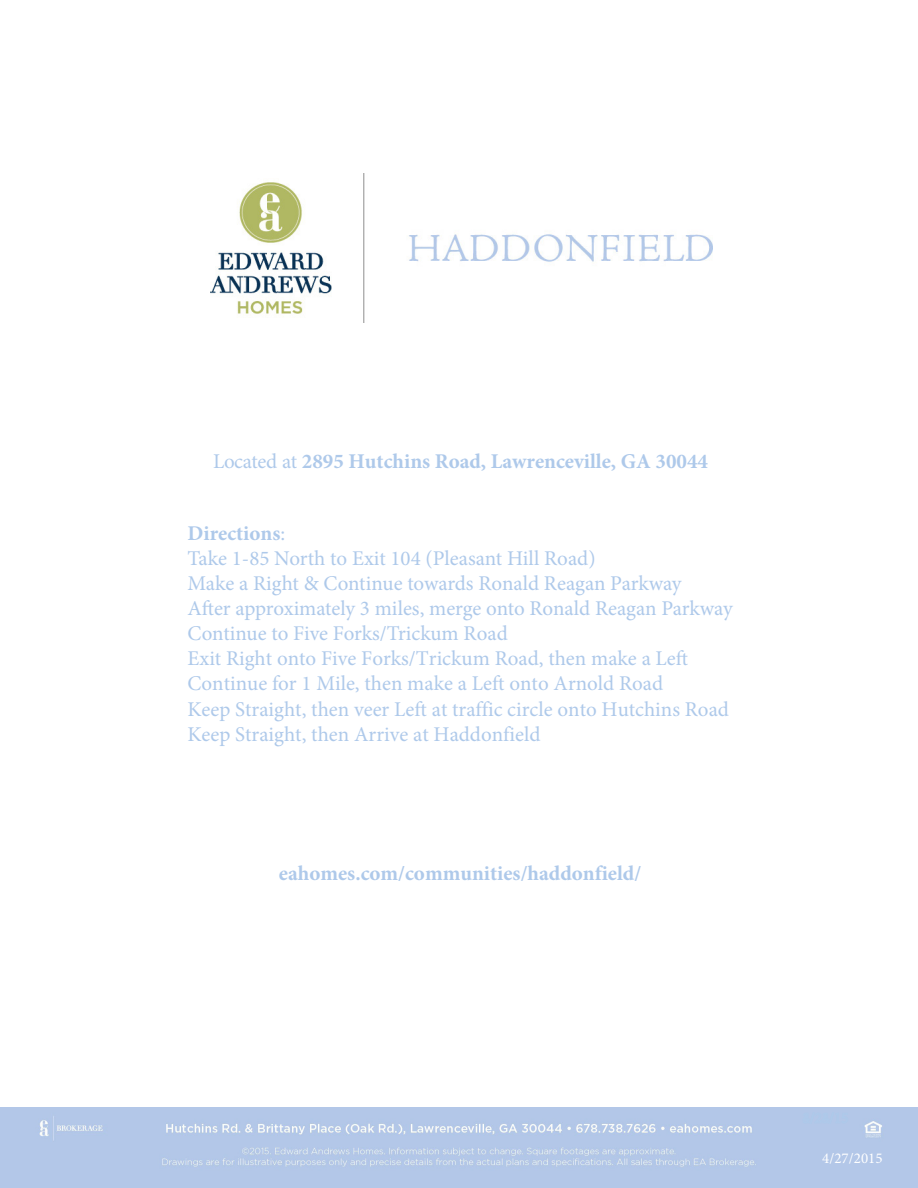
<style>
.page{position:relative;width:918px;height:1188px;background:#fff}
.page>*{position:absolute;margin:0;border:0;box-sizing:border-box;transform-origin:0 0}
.t1{font:21px/25.2px "Minion Pro";color:#aec9ea}
.t2{font:700 21px "Minion Pro";color:#aec9ea}
.t3{font:15px "Minion Pro";color:#fff}
.s1{font-weight:400}
.s2{font-weight:700}
</style>
<div class="page">
<img style="left:0;top:1107px;width:918px;height:81px">
<img style="left:210px;top:173px;width:503px;height:150px">
<svg style="left:802px;top:1112px;width:47px;height:12px"></svg>
<p class="t2" style="left:213px;top:447px;width:496px"><span class="s1">Located at</span> 2895 Hutchins Road, Lawrenceville, GA 30044</p>
<p class="t1" style="left:188px;top:520px;width:547px"><span class="s2">Directions</span>:<br>Take 1-85 North to Exit 104 (Pleasant Hill Road)<br>Make a Right &amp; Continue towards Ronald Reagan Parkway<br>After approximately 3 miles, merge onto Ronald Reagan Parkway Continue to Five Forks/Trickum Road<br>Exit Right onto Five Forks/Trickum Road, then make a Left Continue for 1 Mile, then make a Left onto Arnold Road<br>Keep Straight, then veer Left at traffic circle onto Hutchins Road Keep Straight, then Arrive at Haddonfield</p>
<p class="t2" style="left:279px;top:858px;width:364px">eahomes.com/communities/haddonfield/</p>
<p class="t3" style="left:822px;top:1148px;width:62px">4/27/2015</p>
</div>
